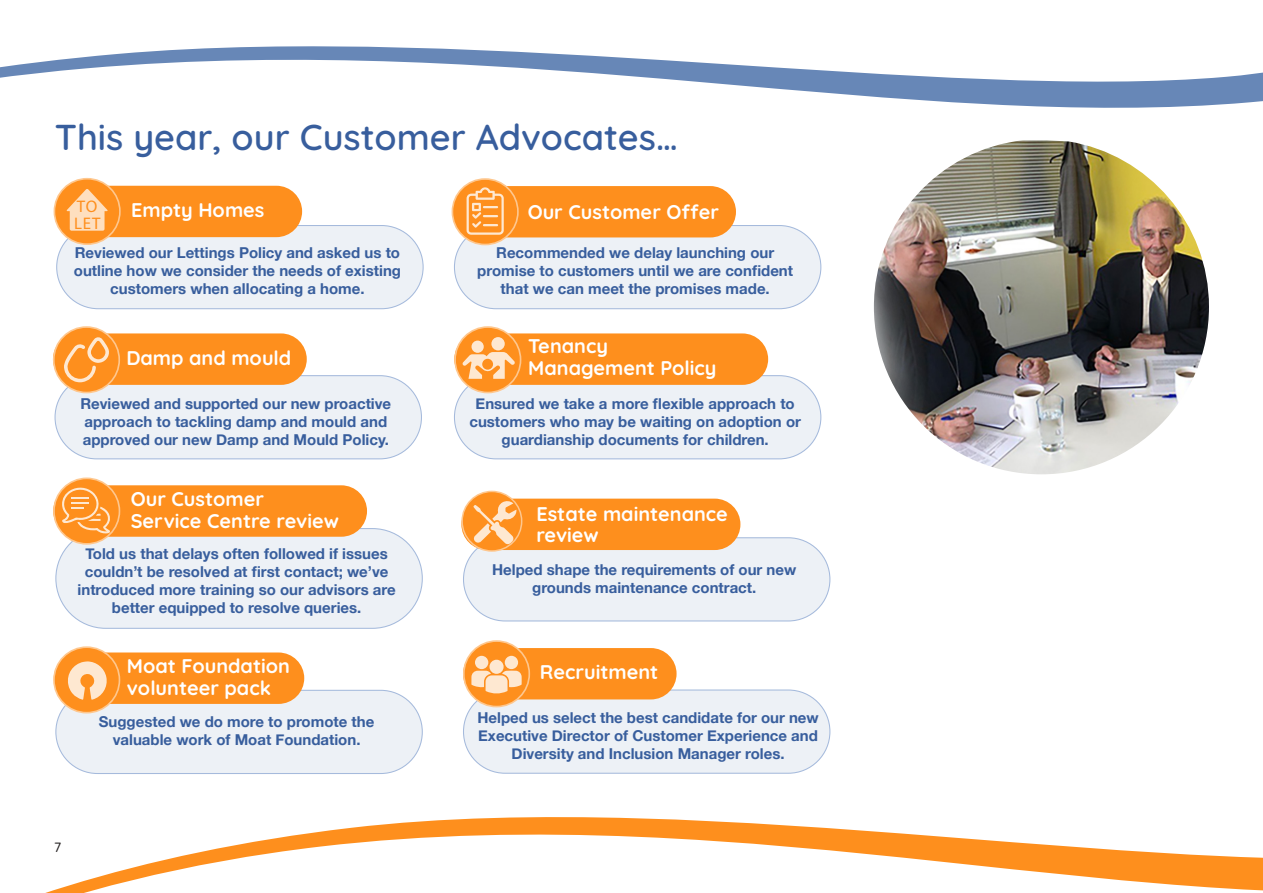
<style>
.page{position:relative;width:1263px;height:893px;background:#fff}
.page>*{position:absolute;margin:0;border:0;box-sizing:border-box;transform-origin:0 0}
.t1{font:600 36px "Quicksand";color:#385e9d}
.t2{font:700 19.8px/21.5px "Quicksand";color:#fff}
.t3{font:16.8px "Myriad Pro";color:#fe8f1d}
.t4{font:700 15px/18px "Helvetica Neue";color:#385e9d;text-align:center}
.t5{font:500 13.5px "Quicksand";color:#231f20}
</style>
<div class="page">
<div style="left:463px;top:538px;width:367px;height:83px;background:#edf1f6;border-radius:42px"></div>
<div style="left:463px;top:537px;width:367px;height:84px;border:1px solid #a5badc;border-radius:42px"></div>
<div style="left:461px;top:499px;width:279px;height:51px;background:#fe8f1d;border-radius:26px"></div>
<div style="left:463px;top:690px;width:367px;height:83px;background:#edf1f6;border-radius:42px"></div>
<div style="left:463px;top:689px;width:367px;height:85px;border:1px solid #a5badc;border-radius:42px"></div>
<div style="left:463px;top:648px;width:213px;height:51px;background:#fe8f1d;border-radius:26px"></div>
<div style="left:56px;top:529px;width:366px;height:99px;background:#edf1f6;border-radius:50px"></div>
<div style="left:53px;top:485px;width:314px;height:52px;background:#fe8f1d;border-radius:26px"></div>
<div style="left:56px;top:690px;width:366px;height:83px;background:#edf1f6;border-radius:42px"></div>
<div style="left:55px;top:690px;width:368px;height:84px;border:1px solid #a5badc;border-radius:42px"></div>
<div style="left:54px;top:652px;width:250px;height:52px;background:#fe8f1d;border-radius:26px"></div>
<div style="left:54px;top:478px;width:65px;height:66px;background:#fe8f1d;border-radius:50%"></div>
<div style="left:53px;top:477px;width:67px;height:68px;border:2px solid #fec78e;border-radius:50%"></div>
<svg style="left:62px;top:486px;width:49px;height:48px"></svg>
<div style="left:54px;top:647px;width:65px;height:66px;background:#fe8f1d;border-radius:50%"></div>
<div style="left:53px;top:646px;width:67px;height:67px;border:2px solid #fec78e;border-radius:50%"></div>
<svg style="left:462px;top:491px;width:60px;height:60px"></svg>
<div style="left:461px;top:491px;width:61px;height:61px;border:2px solid #fec78e;border-radius:50%"></div>
<div style="left:464px;top:641px;width:65px;height:66px;background:#fe8f1d;border-radius:50%"></div>
<div style="left:463px;top:640px;width:67px;height:67px;border:2px solid #fec78e;border-radius:50%"></div>
<svg style="left:473px;top:500px;width:43px;height:45px"></svg>
<svg style="left:471px;top:671px;width:51px;height:23px"></svg>
<svg style="left:489px;top:660px;width:15px;height:14px"></svg>
<svg style="left:475px;top:656px;width:13px;height:13px"></svg>
<svg style="left:505px;top:656px;width:13px;height:13px"></svg>
<svg style="left:68px;top:661px;width:39px;height:39px"></svg>
<svg style="left:45px;top:817px;width:1218px;height:76px"></svg>
<svg style="left:0;top:46px;width:1263px;height:298px"></svg>
<div style="left:57px;top:226px;width:366px;height:83px;background:#edf1f6;border-radius:42px"></div>
<div style="left:56px;top:225px;width:368px;height:84px;border:1px solid #a5badc;border-radius:42px"></div>
<div style="left:55px;top:186px;width:247px;height:51px;background:#fe8f1d;border-radius:26px"></div>
<div style="left:55px;top:376px;width:366px;height:83px;background:#edf1f6;border-radius:42px"></div>
<div style="left:55px;top:375px;width:367px;height:84px;border:1px solid #a5badc;border-radius:42px"></div>
<div style="left:53px;top:333px;width:254px;height:52px;background:#fe8f1d;border-radius:26px"></div>
<div style="left:454px;top:226px;width:367px;height:83px;background:#edf1f6;border-radius:42px"></div>
<div style="left:454px;top:225px;width:367px;height:84px;border:1px solid #a5badc;border-radius:42px"></div>
<div style="left:457px;top:186px;width:279px;height:51px;background:#fe8f1d;border-radius:26px"></div>
<div style="left:454px;top:376px;width:367px;height:83px;background:#edf1f6;border-radius:42px"></div>
<div style="left:454px;top:375px;width:367px;height:84px;border:1px solid #a5badc;border-radius:42px"></div>
<div style="left:454px;top:333px;width:314px;height:52px;background:#fe8f1d;border-radius:26px"></div>
<div style="left:54px;top:179px;width:66px;height:65px;background:#fe8f1d;border-radius:50%"></div>
<div style="left:54px;top:178px;width:67px;height:67px;border:2px solid #fec78e;border-radius:50%"></div>
<div style="left:70px;top:208px;width:35px;height:23px;background:#fedfbf;border-radius:2px"></div>
<svg style="left:66px;top:189px;width:42px;height:22px"></svg>
<div style="left:452px;top:179px;width:66px;height:65px;background:#fe8f1d;border-radius:50%"></div>
<div style="left:452px;top:178px;width:67px;height:67px;border:2px solid #fec78e;border-radius:50%"></div>
<div style="left:54px;top:327px;width:65px;height:66px;background:#fe8f1d;border-radius:50%"></div>
<div style="left:53px;top:326px;width:67px;height:67px;border:2px solid #fec78e;border-radius:50%"></div>
<svg style="left:64px;top:337px;width:46px;height:45px"></svg>
<div style="left:455px;top:327px;width:66px;height:66px;background:#fe8f1d;border-radius:50%"></div>
<div style="left:454px;top:326px;width:67px;height:67px;border:2px solid #fec78e;border-radius:50%"></div>
<svg style="left:462px;top:352px;width:53px;height:27px"></svg>
<svg style="left:491px;top:337px;width:14px;height:13px"></svg>
<svg style="left:471px;top:341px;width:13px;height:12px"></svg>
<svg style="left:467px;top:187px;width:37px;height:48px"></svg>
<img style="left:874px;top:140px;width:335px;height:334px">
<p class="t1" style="left:55px;top:109px;width:624px">This year, our Customer Advocates…</p>
<p class="t3" style="left:77px;top:196px;width:22px">TO</p>
<p class="t3" style="left:74px;top:213px;width:28px">LET</p>
<p class="t2" style="left:131px;top:197px;width:135px">Empty Homes</p>
<p class="t4" style="left:74px;top:244px;width:329px">Reviewed our Lettings Policy and asked us to outline how we consider the needs of existing customers when allocating a home.</p>
<p class="t2" style="left:126px;top:345px;width:166px">Damp and mould</p>
<p class="t4" style="left:80px;top:395px;width:312px;text-align:left">Reviewed and supported our new proactive approach to tackling damp and mould and approved our new Damp and Mould Policy.</p>
<p class="t2" style="left:131px;top:486px;width:210px">Our Customer<br>Service Centre review</p>
<p class="t4" style="left:78px;top:545px;width:320px">Told us that delays often followed if issues couldn’t be resolved at first contact; we’ve introduced more training so our advisors are better equipped to resolve queries.</p>
<p class="t2" style="left:528px;top:199px;width:193px">Our Customer Offer</p>
<p class="t4" style="left:477px;top:244px;width:317px">Recommended we delay launching our promise to customers until we are confident that we can meet the promises made.</p>
<p class="t2" style="left:528px;top:333px;width:190px">Tenancy<br>Management Policy</p>
<p class="t4" style="left:469px;top:395px;width:333px">Ensured we take a more flexible approach to customers who may be waiting on adoption or guardianship documents for children.</p>
<p class="t2" style="left:536px;top:501px;width:193px">Estate maintenance review</p>
<p class="t4" style="left:492px;top:561px;width:306px">Helped shape the requirements of our new grounds maintenance contract.</p>
<p class="t2" style="left:127px;top:654px;width:165px">Moat Foundation volunteer pack</p>
<p class="t2" style="left:540px;top:659px;width:120px">Recruitment</p>
<p class="t4" style="left:99px;top:713px;width:277px">Suggested we do more to promote the valuable work of Moat Foundation.</p>
<p class="t5" style="left:54px;top:837px;width:9px">7</p>
<p class="t4" style="left:477px;top:709px;width:343px">Helped us select the best candidate for our new<br>Executive Director of Customer Experience and<br>Diversity and Inclusion Manager roles.</p>
</div>
